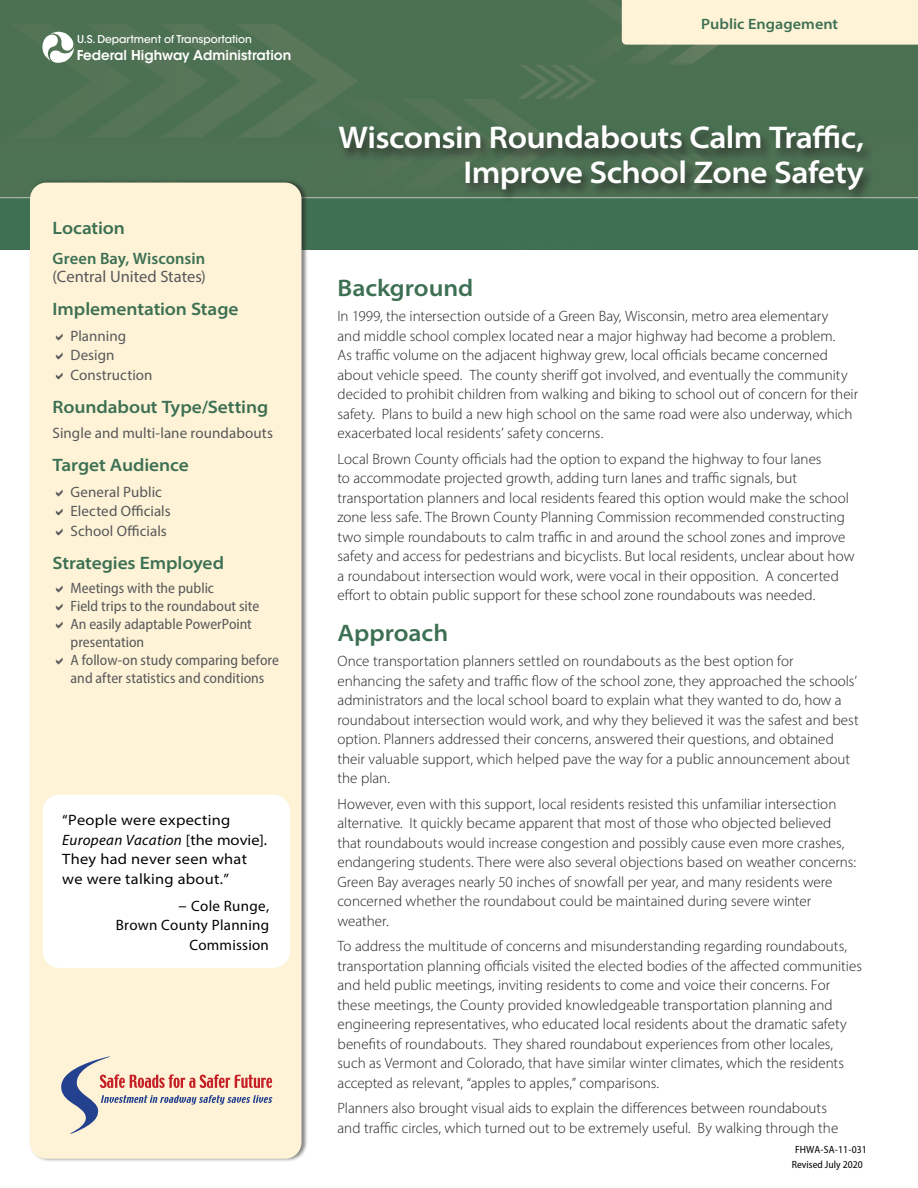
<style>
.page{position:relative;width:918px;height:1188px;background:#fff}
.page>*{position:absolute;margin:0;border:0;box-sizing:border-box;transform-origin:0 0}
.t1{font:600 semi-expanded 31.5px/34.5px "Myriad Pro";letter-spacing:-.02em;color:#fff;text-align:right}
.t2{font:600 semi-expanded 24px "Myriad Pro";letter-spacing:-.005em;color:#3d7053}
.t3{font:600 semi-expanded 18px "Myriad Pro";letter-spacing:-.005em;color:#3d7053}
.t4{font:16.5px/18px "Myriad Pro";color:#57585a}
.t5{font:300 15px/19.5px "Myriad Pro";color:#231f20}
.t6{font:semi-condensed 15px/18px "Myriad Pro";color:#57585a}
.t7{font:15px "Myriad Pro";letter-spacing:.005em;color:#57585a}
.t8{font:semi-expanded 15px/19.5px "Myriad Pro";letter-spacing:.02em;color:#000}
.t9{font:15px/19.6px "Myriad Pro";letter-spacing:.015em;color:#000;text-align:right}
.t10{font:600 semi-expanded 15px "Myriad Pro";letter-spacing:.005em;color:#3d7053}
.t11{font:600 13.5px "ITC Avant Garde Std";color:#fff}
.t12{font:500 10.8px "ITC Avant Garde Std";letter-spacing:-.005em;color:#fff}
.t13{font:semi-condensed 10.5px "Myriad Pro";color:#000}
.s1{font-weight:600;color:#3d7053}
.s2{font-style:italic;font-stretch:normal}
.s3{font-size:16.5px}
</style>
<div class="page">
<img style="left:0;top:0;width:918px;height:197px">
<div style="left:0;top:198px;width:918px;height:52px;background:#3d7053"></div>
<hr style="left:0;top:197px;width:918px;height:1px;background:#bbc4b4">
<div style="left:29px;top:179px;width:279px;height:983px;background:#231f20;opacity:.56"></div>
<div style="left:622px;top:0;width:296px;height:45px;background:#fef3d7"></div>
<svg style="left:42px;top:29px;width:34px;height:36px"></svg>
<div style="left:30px;top:183px;width:272px;height:976px;background:#fef3d7;border-radius:16px"></div>
<svg style="left:61px;top:1056px;width:211px;height:78px"></svg>
<div style="left:43px;top:795px;width:247px;height:173px;background:#fff;border-radius:16px"></div>
<div style="left:336px;top:124px;width:539px;height:79px;background:#231f20;opacity:.75"></div>
<p class="t12" style="left:77px;top:32px;width:176px">U.S. Department of Transportation</p>
<p class="t11" style="left:77px;top:46px;width:216px">Federal Highway Administration</p>
<h2 class="t3" style="left:53px;top:217px;width:74px">Location</h2>
<p class="t4" style="left:53px;top:250px;width:155px"><span class="s1">Green Bay, Wisconsin </span>(Central United States)</p>
<h2 class="t3" style="left:53px;top:298px;width:187px">Implementation Stage</h2>
<p class="t7" style="left:70px;top:327px;width:57px">Planning</p>
<p class="t7" style="left:70px;top:346px;width:46px">Design</p>
<p class="t7" style="left:70px;top:366px;width:84px">Construction</p>
<h2 class="t3" style="left:53px;top:395px;width:217px">Roundabout Type/Setting</h2>
<p class="t7" style="left:53px;top:424px;width:222px">Single and multi-lane roundabouts</p>
<h2 class="t3" style="left:53px;top:454px;width:138px">Target Audience</h2>
<p class="t7" style="left:70px;top:483px;width:93px">General Public</p>
<p class="t7" style="left:70px;top:502px;width:102px">Elected Officials</p>
<p class="t7" style="left:70px;top:522px;width:98px">School Officials</p>
<h2 class="t3" style="left:53px;top:551px;width:173px">Strategies Employed</h2>
<p class="t6" style="left:70px;top:579px;width:145px">Meetings with the public</p>
<p class="t6" style="left:70px;top:597px;width:190px">Field trips to the roundabout site</p>
<p class="t6" style="left:70px;top:615px;width:183px">An easily adaptable PowerPoint presentation</p>
<p class="t6" style="left:70px;top:651px;width:210px">A follow-on study comparing before and after statistics and conditions</p>
<p class="t8" style="left:62px;top:810px;width:206px">“People were expecting<br><span class="s2">European Vacation</span> [the movie].<br>They had never seen what we were talking about.”</p>
<p class="t9" style="left:116px;top:896px;width:155px"><span class="s3">–</span> Cole Runge,<br>Brown County Planning<br>Commission</p>
<p class="t10" style="left:701px;top:15px;width:138px">Public Engagement</p>
<h1 class="t1" style="left:338px;top:119px;width:527px">Wisconsin Roundabouts Calm Traffic,<br>Improve School Zone Safety</h1>
<h2 class="t2" style="left:338px;top:272px;width:137px">Background</h2>
<p class="t5" style="left:338px;top:306px;width:522px">In 1999, the intersection outside of a Green Bay, Wisconsin, metro area elementary<br>and middle school complex located near a major highway had become a problem.<br>As traffic volume on the adjacent highway grew, local officials became concerned about vehicle speed. The county sheriff got involved, and eventually the community decided to prohibit children from walking and biking to school out of concern for their safety. Plans to build a new high school on the same road were also underway, which exacerbated local residents’ safety concerns.</p>
<p class="t5" style="left:338px;top:449px;width:519px">Local Brown County officials had the option to expand the highway to four lanes<br>to accommodate projected growth, adding turn lanes and traffic signals, but transportation planners and local residents feared this option would make the school zone less safe. The Brown County Planning Commission recommended constructing two simple roundabouts to calm traffic in and around the school zones and improve safety and access for pedestrians and bicyclists. But local residents, unclear about how a roundabout intersection would work, were vocal in their opposition. A concerted effort to obtain public support for these school zone roundabouts was needed.</p>
<h2 class="t2" style="left:338px;top:617px;width:112px">Approach</h2>
<p class="t5" style="left:338px;top:651px;width:523px">Once transportation planners settled on roundabouts as the best option for enhancing the safety and traffic flow of the school zone, they approached the schools’ administrators and the local school board to explain what they wanted to do, how a roundabout intersection would work, and why they believed it was the safest and best option. Planners addressed their concerns, answered their questions, and obtained their valuable support, which helped pave the way for a public announcement about the plan.</p>
<p class="t5" style="left:338px;top:794px;width:520px">However, even with this support, local residents resisted this unfamiliar intersection alternative. It quickly became apparent that most of those who objected believed that roundabouts would increase congestion and possibly cause even more crashes, endangering students. There were also several objections based on weather concerns:<br>Green Bay averages nearly 50 inches of snowfall per year, and many residents were concerned whether the roundabout could be maintained during severe winter weather.</p>
<p class="t5" style="left:338px;top:936px;width:526px">To address the multitude of concerns and misunderstanding regarding roundabouts, transportation planning officials visited the elected bodies of the affected communities and held public meetings, inviting residents to come and voice their concerns. For these meetings, the County provided knowledgeable transportation planning and engineering representatives, who educated local residents about the dramatic safety benefits of roundabouts. They shared roundabout experiences from other locales, such as Vermont and Colorado, that have similar winter climates, which the residents accepted as relevant, “apples to apples,” comparisons.</p>
<p class="t5" style="left:338px;top:1098px;width:502px">Planners also brought visual aids to explain the differences between roundabouts and traffic circles, which turned out to be extremely useful. By walking through the</p>
<p class="t13" style="left:795px;top:1143px;width:73px">FHWA-SA-11-031</p>
<p class="t13" style="left:792px;top:1158px;width:72px">Revised July 2020</p>
</div>
